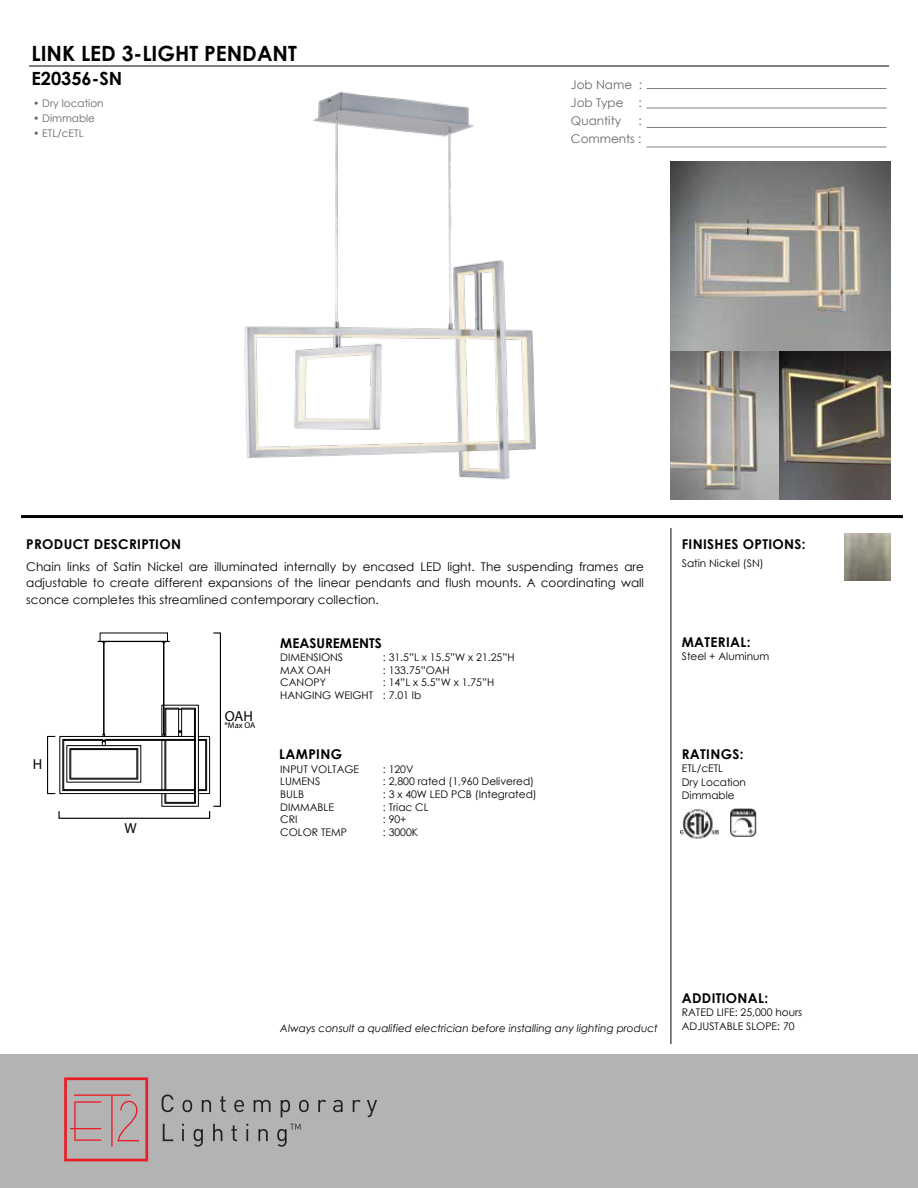
<style>
.page{position:relative;width:918px;height:1188px;background:#fff}
.page>*{position:absolute;margin:0;border:0;box-sizing:border-box;transform-origin:0 0}
.t1{font:700 21px "Century Gothic";color:#000}
.t2{font:700 18.15px "Century Gothic";color:#000}
.t3{font:14.55px "Myriad Pro";color:#000}
.t4{font:700 13.5px "Century Gothic";letter-spacing:.025em;color:#000}
.t5{font:700 13.5px "Century Gothic";color:#000}
.t6{font:12px/16.5px "Century Gothic";color:#000;text-align:justify}
.t7{font:12px/18px "Century Gothic";color:#666;text-align:justify}
.t8{font:10.5px/13.5px "Century Gothic";color:#000}
.t9{font:italic 10.5px "Century Gothic";color:#000}
.t10{font:10.5px "Century Gothic";color:#666}
.t11{font:8.55px "Myriad Pro";color:#000}
</style>
<div class="page">
<hr style="left:29px;top:66px;width:860px;height:1px;background:#000">
<hr style="left:21px;top:515px;width:882px;height:3px;background:#000">
<hr style="left:671px;top:528px;width:1px;height:516px;background:#000">
<img style="left:680px;top:809px;width:38px;height:29px">
<hr style="left:646px;top:88px;width:240px;height:1px;background:#808184">
<hr style="left:646px;top:108px;width:240px;height:1px;background:#808184">
<hr style="left:646px;top:127px;width:240px;height:1px;background:#808184">
<hr style="left:646px;top:147px;width:240px;height:1px;background:#808184">
<img style="left:730px;top:809px;width:26px;height:27px">
<div style="left:0;top:1054px;width:918px;height:134px;background:#b3b3b3"></div>
<svg style="left:64px;top:1077px;width:84px;height:84px"></svg>
<svg style="left:163px;top:1124px;width:10px;height:17px"></svg>
<svg style="left:182px;top:1124px;width:2px;height:17px"></svg>
<svg style="left:194px;top:1129px;width:9px;height:18px"></svg>
<svg style="left:213px;top:1124px;width:9px;height:17px"></svg>
<svg style="left:231px;top:1125px;width:6px;height:16px"></svg>
<svg style="left:246px;top:1124px;width:2px;height:17px"></svg>
<svg style="left:258px;top:1129px;width:10px;height:12px"></svg>
<svg style="left:162px;top:1095px;width:12px;height:17px"></svg>
<svg style="left:183px;top:1100px;width:9px;height:12px"></svg>
<svg style="left:202px;top:1100px;width:9px;height:12px"></svg>
<svg style="left:220px;top:1096px;width:6px;height:16px"></svg>
<svg style="left:234px;top:1100px;width:10px;height:12px"></svg>
<svg style="left:254px;top:1100px;width:17px;height:12px"></svg>
<svg style="left:281px;top:1100px;width:9px;height:17px"></svg>
<svg style="left:299px;top:1100px;width:10px;height:12px"></svg>
<svg style="left:318px;top:1100px;width:8px;height:12px"></svg>
<svg style="left:333px;top:1100px;width:10px;height:12px"></svg>
<svg style="left:353px;top:1100px;width:8px;height:12px"></svg>
<svg style="left:367px;top:1100px;width:10px;height:17px"></svg>
<svg style="left:277px;top:1124px;width:24px;height:23px"></svg>
<img style="left:244px;top:91px;width:292px;height:389px">
<img style="left:844px;top:534px;width:47px;height:46px">
<img style="left:671px;top:161px;width:220px;height:339px">
<div style="left:198px;top:736px;width:12px;height:58px;border:1px solid #000"></div>
<div style="left:198px;top:739px;width:9px;height:52px;border:1px solid #000"></div>
<div style="left:198px;top:740px;width:8px;height:50px;border:1px solid #000"></div>
<hr style="left:103px;top:643px;width:1px;height:91px;background:#000">
<hr style="left:104px;top:643px;width:1px;height:91px;background:#000">
<hr style="left:163px;top:643px;width:1px;height:91px;background:#000">
<hr style="left:164px;top:643px;width:1px;height:91px;background:#000">
<div style="left:98px;top:641px;width:72px;height:1px;border:1px solid #000"></div>
<svg style="left:98px;top:633px;width:70px;height:10px"></svg>
<svg style="left:59px;top:705px;width:140px;height:102px"></svg>
<div style="left:47px;top:736px;width:8px;height:58px;border:1px solid #000"></div>
<div style="left:213px;top:632px;width:8px;height:175px;border:1px solid #000"></div>
<div style="left:58px;top:811px;width:152px;height:8px;border:1px solid #000"></div>
<h1 class="t1" style="left:32px;top:38px;width:267px">LINK LED 3-LIGHT PENDANT</h1>
<h2 class="t2" style="left:32px;top:65px;width:92px">E20356-SN</h2>
<p class="t10" style="left:33px;top:96px;width:72px">• Dry location</p>
<p class="t10" style="left:33px;top:111px;width:64px">• Dimmable</p>
<p class="t10" style="left:33px;top:126px;width:52px">• ETL/cETL</p>
<p class="t7" style="left:571px;top:75px;width:73px">Job Name :<br>Job Type :<br>Quantity</p>
<p class="t7" style="left:571px;top:111px;width:72px;text-align:right">:<br>Comments :</p>
<p class="t4" style="left:26px;top:534px;width:156px">PRODUCT DESCRIPTION</p>
<p class="t6" style="left:26px;top:558px;width:619px">Chain links of Satin Nickel are illuminated internally by encased LED light. The suspending frames are adjustable to create different expansions of the linear pendants and flush mounts. A coordinating wall sconce completes this streamlined contemporary collection.</p>
<h3 class="t3" style="left:33px;top:755px;width:11px">H</h3>
<h3 class="t3" style="left:124px;top:819px;width:14px">W</h3>
<h3 class="t3" style="left:225px;top:707px;width:30px">OAH</h3>
<p class="t11" style="left:224px;top:720px;width:33px">*Max OA</p>
<p class="t5" style="left:280px;top:633px;width:103px">MEASUREMENTS</p>
<p class="t8" style="left:280px;top:650px;width:64px">DIMENSIONS</p>
<p class="t8" style="left:383px;top:650px;width:133px">: 31.5”L x 15.5”W x 21.25”H</p>
<p class="t8" style="left:280px;top:663px;width:52px">MAX OAH</p>
<p class="t8" style="left:383px;top:663px;width:68px">: 133.75”OAH</p>
<p class="t8" style="left:280px;top:675px;width:47px">CANOPY</p>
<p class="t8" style="left:280px;top:676px;width:216px;line-height:12.6px;text-indent:103px">: 14”L x 5.5”W x 1.75”H<br>HANGING WEIGHT : 7.01 lb</p>
<p class="t4" style="left:279px;top:744px;width:64px">LAMPING</p>
<p class="t8" style="left:280px;top:762px;width:80px">INPUT VOLTAGE</p>
<p class="t8" style="left:383px;top:762px;width:32px">: 120V</p>
<p class="t8" style="left:280px;top:775px;width:42px">LUMENS</p>
<p class="t8" style="left:383px;top:775px;width:153px">: 2,800 rated (1,960 Delivered)</p>
<p class="t8" style="left:280px;top:787px;width:25px">BULB</p>
<p class="t8" style="left:383px;top:787px;width:155px">: 3 x 40W LED PCB (Integrated)</p>
<p class="t8" style="left:280px;top:800px;width:55px">DIMMABLE</p>
<p class="t8" style="left:383px;top:800px;width:47px">: Triac CL</p>
<p class="t8" style="left:280px;top:813px;width:19px">CRI</p>
<p class="t8" style="left:383px;top:813px;width:25px">: 90+</p>
<p class="t8" style="left:280px;top:825px;width:68px">COLOR TEMP</p>
<p class="t8" style="left:383px;top:825px;width:37px">: 3000K</p>
<p class="t4" style="left:682px;top:534px;width:125px">FINISHES OPTIONS:</p>
<p class="t8" style="left:682px;top:557px;width:83px">Satin Nickel (SN)</p>
<p class="t4" style="left:682px;top:632px;width:70px">MATERIAL:</p>
<p class="t8" style="left:682px;top:649px;width:89px">Steel + Aluminum</p>
<p class="t4" style="left:682px;top:744px;width:63px">RATINGS:</p>
<p class="t8" style="left:682px;top:762px;width:66px">ETL/cETL<br>Dry Location<br>Dimmable</p>
<p class="t9" style="left:280px;top:1021px;width:379px">Always consult a qualified electrician before installing any lighting product</p>
<p class="t4" style="left:682px;top:988px;width:88px">ADDITIONAL:</p>
<p class="t8" style="left:682px;top:1005px;width:122px">RATED LIFE: 25,000 hours<br>ADJUSTABLE SLOPE: 70</p>
</div>
